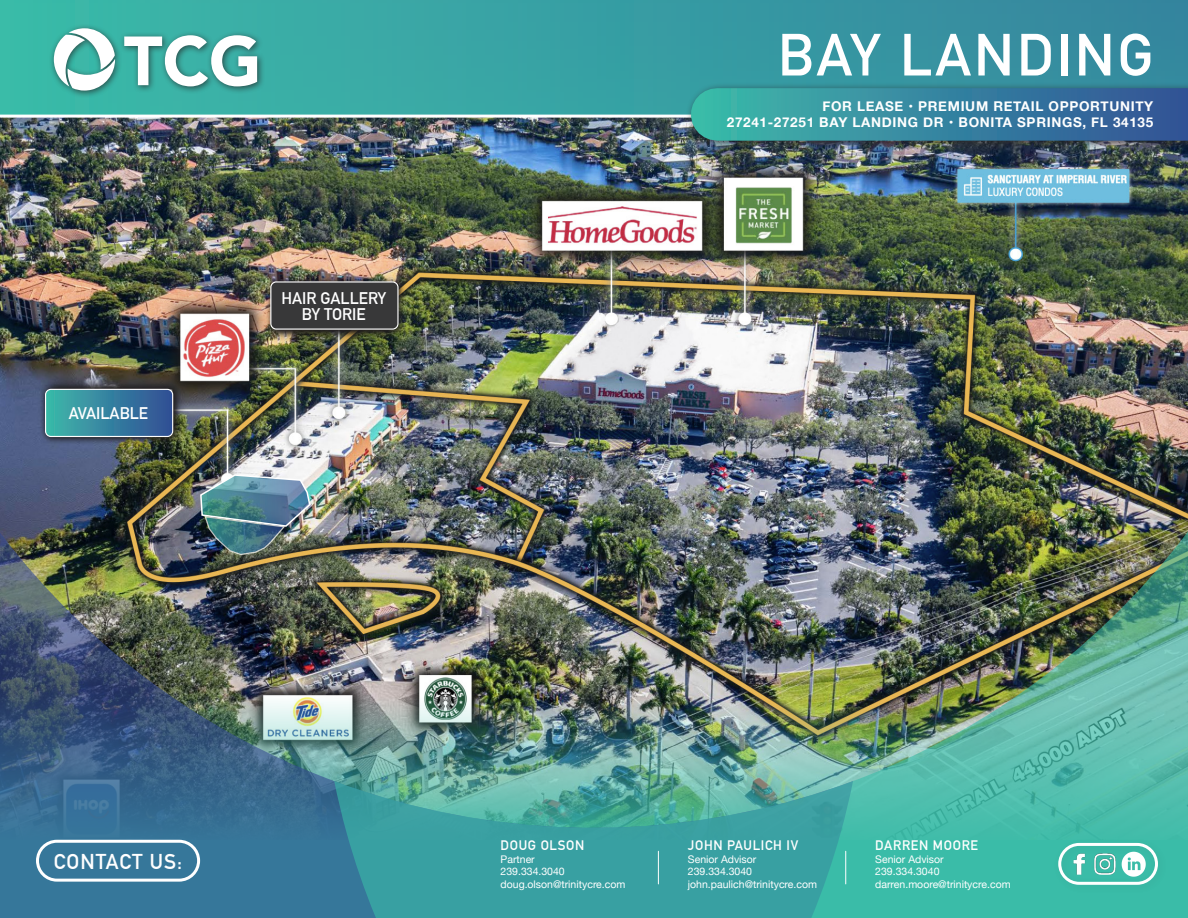
<style>
.page{position:relative;width:1188px;height:918px;background:#fff}
.page>*{position:absolute;margin:0;border:0;box-sizing:border-box;transform-origin:0 0}
.t1{font:700 58.5px "DIN Alternate";letter-spacing:.05em;color:#fff}
.t2{font:700 21px "DIN Alternate";letter-spacing:.05em;color:#fff}
.t3{font:700 16.5px/16.5px "DIN Alternate";color:#fff;text-align:center}
.t4{font:700 13.5px "Helvetica Neue";letter-spacing:.05em;color:#fff}
.t5{font:700 13.5px "DIN Alternate";letter-spacing:.05em;color:#fff}
.t6{font:10.5px "Helvetica Neue";color:#fff}
</style>
<div class="page">
<div style="left:0;top:0;width:1188px;height:689px;background:linear-gradient(to right,#3ebcaa,#34869e)"></div>
<img style="left:0;top:118px;width:1188px;height:162px">
<svg style="left:266px;top:277px;width:140px;height:3px"></svg>
<div style="left:49px;top:24px;width:217px;height:75px;background:#231f20;opacity:.7"></div>
<svg style="left:54px;top:28px;width:61px;height:63px"></svg>
<svg style="left:124px;top:35px;width:133px;height:51px"></svg>
<img style="left:0;top:280px;width:334px;height:638px">
<img style="left:334px;top:280px;width:854px;height:638px">
<hr style="left:845px;top:851px;width:1px;height:33px;background:#fff">
<hr style="left:658px;top:851px;width:1px;height:33px;background:#fff">
<div style="left:36px;top:840px;width:164px;height:42px;border:3px solid #fff;border-radius:19px"></div>
<div style="left:1053px;top:837px;width:115px;height:58px;background:#39baa6"></div>
<div style="left:1058px;top:843px;width:100px;height:42px;border:3px solid #fff;border-radius:19px"></div>
<img style="left:1069px;top:853px;width:41px;height:26px">
<svg style="left:1110px;top:842px;width:45px;height:43px"></svg>
<hr style="left:0;top:115px;width:1188px;height:3px;background:#fff">
<div style="left:685px;top:82px;width:503px;height:69px;background:#231f20;opacity:.75"></div>
<div style="left:717px;top:88px;width:471px;height:53px;background:linear-gradient(to right,#3db5a9,#315196)"></div>
<svg style="left:41px;top:384px;width:140px;height:60px;background:#42464b"></svg>
<svg style="left:46px;top:389px;width:127px;height:47px;background:#36829f"></svg>
<div style="left:45px;top:389px;width:128px;height:48px;border:1px solid #fff;border-radius:5px"></div>
<img style="left:199px;top:474px;width:112px;height:82px">
<p class="t3" style="left:69px;top:404px;width:81px">AVAILABLE</p>
<p class="t3" style="left:281px;top:288px;width:106px">HAIR GALLERY<br>BY TORIE</p>
<p class="t1" style="left:778px;top:10px;width:377px">BAY LANDING</p>
<p class="t4" style="left:822px;top:96px;width:332px">FOR LEASE • PREMIUM RETAIL OPPORTUNITY</p>
<p class="t4" style="left:727px;top:112px;width:428px">27241-27251 BAY LANDING DR • BONITA SPRINGS, FL 34135</p>
<p class="t2" style="left:54px;top:845px;width:130px">CONTACT US:</p>
<p class="t5" style="left:501px;top:835px;width:85px">DOUG OLSON</p>
<p class="t6" style="left:501px;top:851px;width:36px">Partner</p>
<p class="t6" style="left:501px;top:864px;width:66px">239.334.3040</p>
<p class="t6" style="left:501px;top:877px;width:126px">doug.olson@trinitycre.com</p>
<p class="t5" style="left:688px;top:835px;width:112px">JOHN PAULICH IV</p>
<p class="t6" style="left:688px;top:851px;width:70px">Senior Advisor</p>
<p class="t6" style="left:688px;top:864px;width:66px">239.334.3040</p>
<p class="t6" style="left:688px;top:877px;width:131px">john.paulich@trinitycre.com</p>
<p class="t5" style="left:875px;top:835px;width:104px">DARREN MOORE</p>
<p class="t6" style="left:875px;top:851px;width:70px">Senior Advisor</p>
<p class="t6" style="left:875px;top:864px;width:66px">239.334.3040</p>
<p class="t6" style="left:875px;top:877px;width:137px">darren.moore@trinitycre.com</p>
</div>
